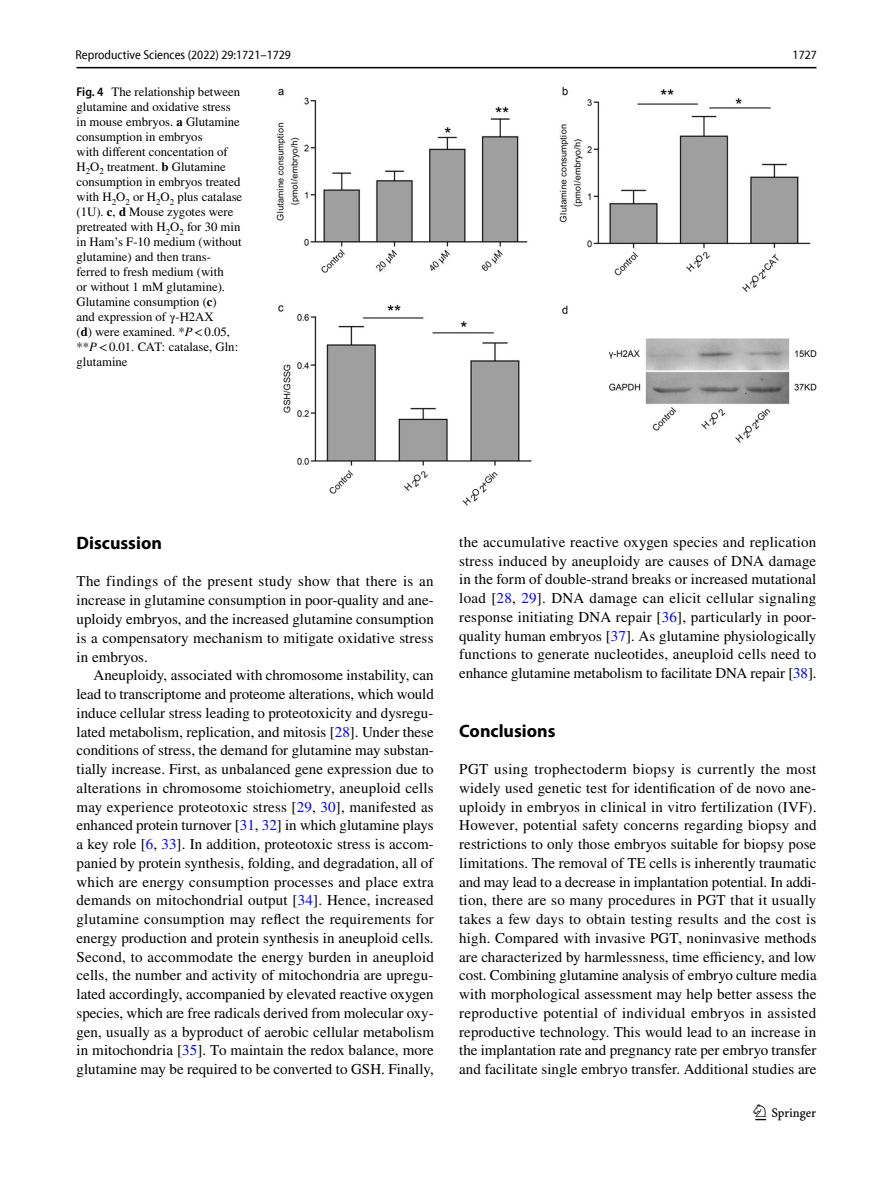
<style>
.page{position:relative;width:893px;height:1187px;background:#fff}
.page>*{position:absolute;margin:0;border:0;box-sizing:border-box;transform-origin:0 0}
.t1{font:22.5px "Springnew Regular 3";color:#000}
.t2{font:700 18px "Myriad Pro";color:#000}
.t3{font:15px/18.8px "STIX";letter-spacing:.005em;color:#000;text-align:justify}
.t4{font:12.75px/15px "STIX";color:#000}
.t5{font:semi-condensed 12.75px "Myriad Pro Unic";color:#000}
.s1{font-family:"Myriad Pro";font-weight:600;font-stretch:semi-condensed}
.s2{font-weight:700}
.s3{font-style:italic}
.s4{color:#00f}
</style>
<div class="page">
<hr style="left:77px;top:67px;width:739px;height:1px;background:#000">
<img style="left:276px;top:87px;width:540px;height:418px">
<p class="t5" style="left:76px;top:50px;width:217px">Reproductive Sciences (2022) 29:1721–1729</p>
<p class="t5" style="left:793px;top:50px;width:26px">1727</p>
<p class="t4" style="left:77px;top:85px;width:167px"><span class="s1">Fig. 4</span> The relationship between glutamine and oxidative stress in mouse embryos. <span class="s2">a</span> Glutamine consumption in embryos<br>with different concentation of<br>H<sub>2</sub>O<sub>2</sub> treatment. <span class="s2">b</span> Glutamine consumption in embryos treated with H<sub>2</sub>O<sub>2</sub> or H<sub>2</sub>O<sub>2</sub> plus catalase (1U). <span class="s2">c</span>, <span class="s2">d</span> Mouse zygotes were pretreated with H<sub>2</sub>O<sub>2</sub> for 30 min in Ham’s F-10 medium (without glutamine) and then trans&shy;ferred to fresh medium (with<br>or without 1 mM glutamine).<br>Glutamine consumption (<span class="s2">c</span>)<br>and expression of γ-H2AX<br>(<span class="s2">d</span>) were examined. *<span class="s3">P</span>&lt;0.05, **<span class="s3">P</span>&lt;0.01. CAT: catalase, Gln: glutamine</p>
<p class="t2" style="left:77px;top:531px;width:87px">Discussion</p>
<p class="t3" style="left:77px;top:573px;width:359px">The findings of the present study show that there is an increase in glutamine consumption in poor-quality and ane&shy;uploidy embryos, and the increased glutamine consumption is a compensatory mechanism to mitigate oxidative stress in embryos.</p>
<p class="t3" style="left:77px;top:666px;width:359px;text-indent:17px">Aneuploidy, associated with chromosome instability, can lead to transcriptome and proteome alterations, which would induce cellular stress leading to proteotoxicity and dysregu&shy;lated metabolism, replication, and mitosis [<span class="s4">28</span>]. Under these conditions of stress, the demand for glutamine may substan&shy;tially increase. First, as unbalanced gene expression due to alterations in chromosome stoichiometry, aneuploid cells may experience proteotoxic stress [<span class="s4">29</span>, <span class="s4">30</span>], manifested as enhanced protein turnover [<span class="s4">31</span>, <span class="s4">32</span>] in which glutamine plays a key role [<span class="s4">6</span>, <span class="s4">33</span>]. In addition, proteotoxic stress is accom&shy;panied by protein synthesis, folding, and degradation, all of which are energy consumption processes and place extra demands on mitochondrial output [<span class="s4">34</span>]. Hence, increased glutamine consumption may reflect the requirements for energy production and protein synthesis in aneuploid cells.<br>Second, to accommodate the energy burden in aneuploid cells, the number and activity of mitochondria are upregu&shy;lated accordingly, accompanied by elevated reactive oxygen species, which are free radicals derived from molecular oxy&shy;gen, usually as a byproduct of aerobic cellular metabolism in mitochondria [<span class="s4">35</span>]. To maintain the redox balance, more glutamine may be required to be converted to GSH. Finally,</p>
<p class="t3" style="left:459px;top:533px;width:359px">the accumulative reactive oxygen species and replication stress induced by aneuploidy are causes of DNA damage in the form of double-strand breaks or increased mutational load [<span class="s4">28</span>, <span class="s4">29</span>]. DNA damage can elicit cellular signaling response initiating DNA repair [<span class="s4">36</span>], particularly in poor&shy;quality human embryos [<span class="s4">37</span>]. As glutamine physiologically functions to generate nucleotides, aneuploid cells need to enhance glutamine metabolism to facilitate DNA repair [<span class="s4">38</span>].</p>
<p class="t2" style="left:459px;top:718px;width:98px">Conclusions</p>
<p class="t3" style="left:459px;top:760px;width:359px">PGT using trophectoderm biopsy is currently the most widely used genetic test for identification of de novo ane&shy;uploidy in embryos in clinical in vitro fertilization (IVF).<br>However, potential safety concerns regarding biopsy and restrictions to only those embryos suitable for biopsy pose limitations. The removal of TE cells is inherently traumatic and may lead to a decrease in implantation potential. In addi&shy;tion, there are so many procedures in PGT that it usually takes a few days to obtain testing results and the cost is high. Compared with invasive PGT, noninvasive methods are characterized by harmlessness, time efficiency, and low cost. Combining glutamine analysis of embryo culture media with morphological assessment may help better assess the reproductive potential of individual embryos in assisted reproductive technology. This would lead to an increase in the implantation rate and pregnancy rate per embryo transfer and facilitate single embryo transfer. Additional studies are</p>
<h1 class="t1" style="left:755px;top:1104px;width:62px">1 3</h1>
</div>
